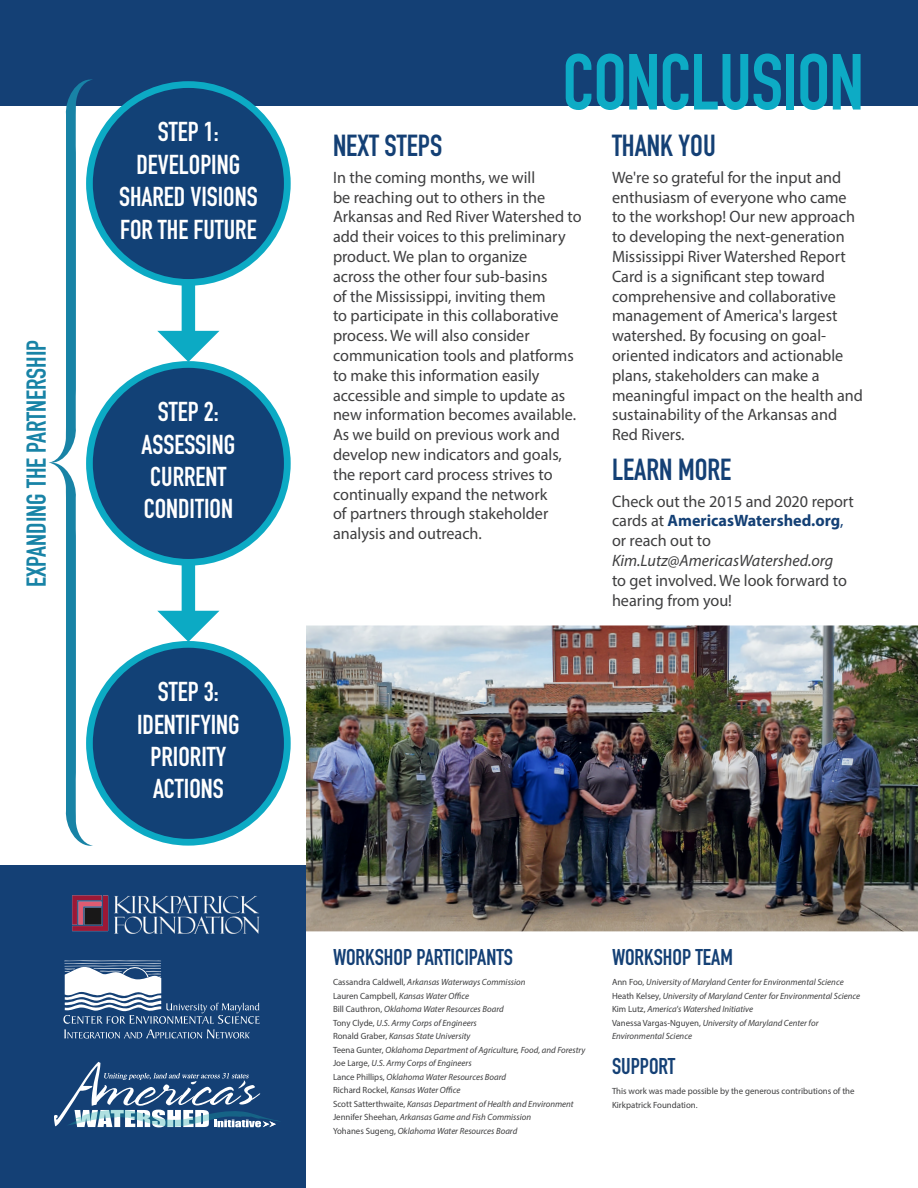
<style>
.page{position:relative;width:918px;height:1188px;background:#fff}
.page>*{position:absolute;margin:0;border:0;box-sizing:border-box;transform-origin:0 0}
.t1{font:700 78px "DIN Condensed";letter-spacing:-.01em;color:#0dabc5}
.Call_out_text_header2{font:700 30px "DIN Condensed";color:#144075}
.t2{font:700 27px/32.4px "DIN Condensed";color:#fff;text-align:center}
.t3{font:700 27px "DIN Condensed";color:#1883a6}
.Call_out_text_header2-2{font:700 22.5px "DIN Condensed";color:#144075}
.t4{font:16.5px/19.8px "Myriad Pro";color:#3e3e3f}
.Acknowledgements{font:italic 9px/13.5px "Myriad Pro";color:#3e3e3f}
.Acknowledgements-2{font:9px/13.5px "Myriad Pro";color:#3e3e3f}
.s1{font-weight:700;color:#144075}
.s2{color:#144075}
.s3{font-style:italic}
.s4{font-style:normal}
</style>
<div class="page">
<div style="left:0;top:865px;width:306px;height:323px;background:#144075"></div>
<div style="left:0;top:0;width:918px;height:106px;background:#144075"></div>
<svg style="left:63px;top:960px;width:197px;height:64px"></svg>
<svg style="left:64px;top:1030px;width:186px;height:8px"></svg>
<svg style="left:54px;top:1062px;width:226px;height:65px"></svg>
<img style="left:306px;top:626px;width:612px;height:305px">
<div style="left:182px;top:282px;width:13px;height:53px;background:#0caac4"></div>
<svg style="left:157px;top:331px;width:62px;height:31px"></svg>
<div style="left:89px;top:85px;width:198px;height:197px;background:#124176;border-radius:50%"></div>
<div style="left:86px;top:81px;width:205px;height:205px;border:7px solid #0caac4;border-radius:50%"></div>
<div style="left:89px;top:364px;width:198px;height:198px;background:#124176;border-radius:50%"></div>
<div style="left:86px;top:361px;width:205px;height:205px;border:7px solid #0caac4;border-radius:50%"></div>
<div style="left:89px;top:644px;width:198px;height:198px;background:#124176;border-radius:50%"></div>
<div style="left:86px;top:641px;width:205px;height:205px;border:7px solid #0caac4;border-radius:50%"></div>
<div style="left:182px;top:562px;width:13px;height:53px;background:#0caac4"></div>
<svg style="left:157px;top:611px;width:62px;height:31px"></svg>
<svg style="left:49px;top:79px;width:44px;height:767px"></svg>
<img style="left:72px;top:895px;width:188px;height:39px">
<p class="t3" style="left:18px;top:587px;width:249px;rotate:-90deg">EXPANDING THE PARTNERSHIP</p>
<p class="t2" style="left:119px;top:116px;width:140px">STEP 1:<br>DEVELOPING<br>SHARED VISIONS<br>FOR THE FUTURE</p>
<p class="t2" style="left:142px;top:396px;width:95px">STEP 2:<br>ASSESSING<br>CURRENT<br>CONDITION</p>
<p class="t2" style="left:137px;top:676px;width:104px">STEP 3:<br>IDENTIFYING<br>PRIORITY<br>ACTIONS</p>
<p class="t1" style="left:562px;top:30px;width:303px">CONCLUSION</p>
<p class="Call_out_text_header2" style="left:612px;top:126px;width:105px">THANK YOU</p>
<p class="t4" style="left:612px;top:167px;width:253px">We're so grateful for the input and enthusiasm of everyone who came to the workshop! Our new approach to developing the next-generation<br>Mississippi River Watershed Report<br>Card is a significant step toward comprehensive and collaborative management of America's largest watershed. By focusing on goal&shy;oriented indicators and actionable plans, stakeholders can make a meaningful impact on the health and sustainability of the Arkansas and<br>Red Rivers.</p>
<p class="Call_out_text_header2" style="left:612px;top:449px;width:121px">LEARN MORE</p>
<p class="t4" style="left:612px;top:491px;width:244px">Check out the 2015 and 2020 report cards at <span class="s1">AmericasWatershed.org</span><span class="s2">,</span></p>
<p class="t4" style="left:612px;top:531px;width:100px">or reach out to</p>
<p class="t4" style="left:612px;top:550px;width:236px"><span class="s3">Kim.Lutz@AmericasWatershed.org </span>to get involved. We look forward to hearing from you!</p>
<p class="Call_out_text_header2" style="left:333px;top:126px;width:111px">NEXT STEPS</p>
<p class="t4" style="left:333px;top:167px;width:250px">In the coming months, we will<br>be reaching out to others in the<br>Arkansas and Red River Watershed to add their voices to this preliminary product. We plan to organize<br>across the other four sub-basins<br>of the Mississippi, inviting them<br>to participate in this collaborative process. We will also consider communication tools and platforms to make this information easily accessible and simple to update as new information becomes available.<br>As we build on previous work and develop new indicators and goals, the report card process strives to continually expand the network<br>of partners through stakeholder analysis and outreach.</p>
<p class="Call_out_text_header2-2" style="left:333px;top:942px;width:182px">WORKSHOP PARTICIPANTS</p>
<p class="Acknowledgements" style="left:333px;top:975px;width:194px"><span class="s4">Cassandra Caldwell,</span> Arkansas Waterways Commission</p>
<p class="Acknowledgements" style="left:333px;top:989px;width:138px"><span class="s4">Lauren Campbell,</span> Kansas Water Office</p>
<p class="Acknowledgements" style="left:333px;top:1002px;width:172px"><span class="s4">Bill Cauthron,</span> Oklahoma Water Resources Board</p>
<p class="Acknowledgements" style="left:333px;top:1016px;width:145px"><span class="s4">Tony Clyde,</span> U.S. Army Corps of Engineers</p>
<p class="Acknowledgements" style="left:333px;top:1029px;width:139px"><span class="s4">Ronald Graber,</span> Kansas State University</p>
<p class="Acknowledgements" style="left:333px;top:1043px;width:254px"><span class="s4">Teena Gunter,</span> Oklahoma Department of Agriculture, Food, and Forestry</p>
<p class="Acknowledgements" style="left:333px;top:1056px;width:140px"><span class="s4">Joe Large,</span> U.S. Army Corps of Engineers</p>
<p class="Acknowledgements" style="left:333px;top:1070px;width:175px"><span class="s4">Lance Phillips,</span> Oklahoma Water Resources Board</p>
<p class="Acknowledgements" style="left:333px;top:1083px;width:129px"><span class="s4">Richard Rockel,</span> Kansas Water Office</p>
<p class="Acknowledgements" style="left:333px;top:1097px;width:242px"><span class="s4">Scott Satterthwaite,</span> Kansas Department of Health and Environment</p>
<p class="Acknowledgements" style="left:333px;top:1110px;width:200px"><span class="s4">Jennifer Sheehan,</span> Arkansas Game and Fish Commission</p>
<p class="Acknowledgements" style="left:333px;top:1124px;width:186px"><span class="s4">Yohanes Sugeng,</span> Oklahoma Water Resources Board</p>
<p class="Call_out_text_header2-2" style="left:612px;top:942px;width:122px">WORKSHOP TEAM</p>
<p class="Acknowledgements" style="left:612px;top:975px;width:233px"><span class="s4">Ann Foo,</span> University of Maryland Center for Environmental Science</p>
<p class="Acknowledgements" style="left:612px;top:989px;width:250px"><span class="s4">Heath Kelsey,</span> University of Maryland Center for Environmental Science</p>
<p class="Acknowledgements" style="left:612px;top:1002px;width:143px"><span class="s4">Kim Lutz,</span> America's Watershed Initiative</p>
<p class="Acknowledgements" style="left:612px;top:1016px;width:208px"><span class="s4">Vanessa Vargas-Nguyen,</span> University of Maryland Center for<br>Environmental Science</p>
<p class="Call_out_text_header2-2" style="left:612px;top:1051px;width:65px">SUPPORT</p>
<p class="Acknowledgements-2" style="left:612px;top:1084px;width:244px">This work was made possible by the generous contributions of the<br>Kirkpatrick Foundation.</p>
</div>
